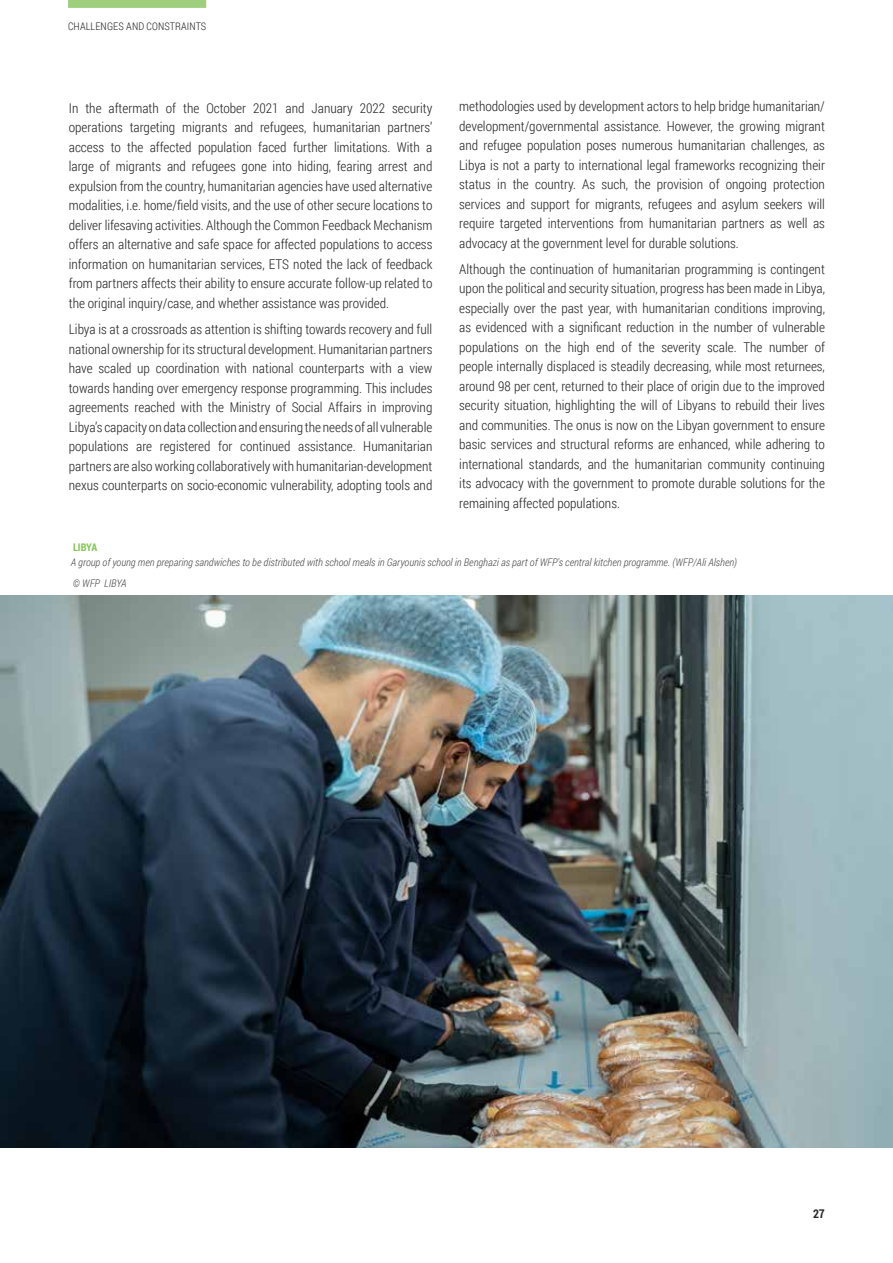
<style>
.page{position:relative;width:893px;height:1263px;background:#fff}
.page>*{position:absolute;margin:0;border:0;box-sizing:border-box;transform-origin:0 0}
.t1{font:300 13.5px/19.5px "Roboto Condensed";color:#292829;text-align:justify}
.t2{font:700 12px "Roboto Condensed";color:#292829}
.t3{font:italic 300 10.5px/21.8px "Roboto Condensed";color:#4c4c4e}
.t4{font:300 10.5px "Roboto Condensed";letter-spacing:.01em;color:#292829}
.t5{font:700 10.5px "Roboto Condensed";letter-spacing:-.015em;color:#83c455}
</style>
<div class="page">
<div style="left:68px;top:0;width:138px;height:8px;background:#9ecf7c"></div>
<img style="left:1px;top:595px;width:891px;height:552px">
<p class="t4" style="left:68px;top:19px;width:140px">CHALLENGES AND CONSTRAINTS</p>
<p class="t1" style="left:69px;top:98px;width:365px">In the aftermath of the October 2021 and January 2022 security operations targeting migrants and refugees, humanitarian partners’ access to the affected population faced further limitations. With a large of migrants and refugees gone into hiding, fearing arrest and expulsion from the country, humanitarian agencies have used alternative modalities, i.e. home/field visits, and the use of other secure locations to deliver lifesaving activities. Although the Common Feedback Mechanism offers an alternative and safe space for affected populations to access information on humanitarian services, ETS noted the lack of feedback from partners affects their ability to ensure accurate follow-up related to the original inquiry/case, and whether assistance was provided.</p>
<p class="t1" style="left:69px;top:319px;width:365px">Libya is at a crossroads as attention is shifting towards recovery and full national ownership for its structural development. Humanitarian partners have scaled up coordination with national counterparts with a view towards handing over emergency response programming. This includes agreements reached with the Ministry of Social Affairs in improving Libya’s capacity on data collection and ensuring the needs of all vulnerable populations are registered for continued assistance. Humanitarian partners are also working collaboratively with humanitarian-development nexus counterparts on socio-economic vulnerability, adopting tools and</p>
<p class="t1" style="left:459px;top:96px;width:367px">methodologies used by development actors to help bridge humanitarian/ development/governmental assistance. However, the growing migrant and refugee population poses numerous humanitarian challenges, as Libya is not a party to international legal frameworks recognizing their status in the country. As such, the provision of ongoing protection services and support for migrants, refugees and asylum seekers will require targeted interventions from humanitarian partners as well as advocacy at the government level for durable solutions.</p>
<p class="t1" style="left:459px;top:259px;width:367px">Although the continuation of humanitarian programming is contingent upon the political and security situation, progress has been made in Libya, especially over the past year, with humanitarian conditions improving, as evidenced with a significant reduction in the number of vulnerable populations on the high end of the severity scale. The number of people internally displaced is steadily decreasing, while most returnees, around 98 per cent, returned to their place of origin due to the improved security situation, highlighting the will of Libyans to rebuild their lives and communities. The onus is now on the Libyan government to ensure basic services and structural reforms are enhanced, while adhering to international standards, and the humanitarian community continuing its advocacy with the government to promote durable solutions for the remaining affected populations.</p>
<p class="t5" style="left:73px;top:539px;width:26px">LIBYA</p>
<p class="t3" style="left:71px;top:551px;width:668px">A group of young men preparing sandwiches to be distributed with school meals in Garyounis school in Benghazi as part of WFP's central kitchen programme. (WFP/Ali Alshen) © WFP LIBYA</p>
<p class="t2" style="left:813px;top:1205px;width:13px">27</p>
</div>
